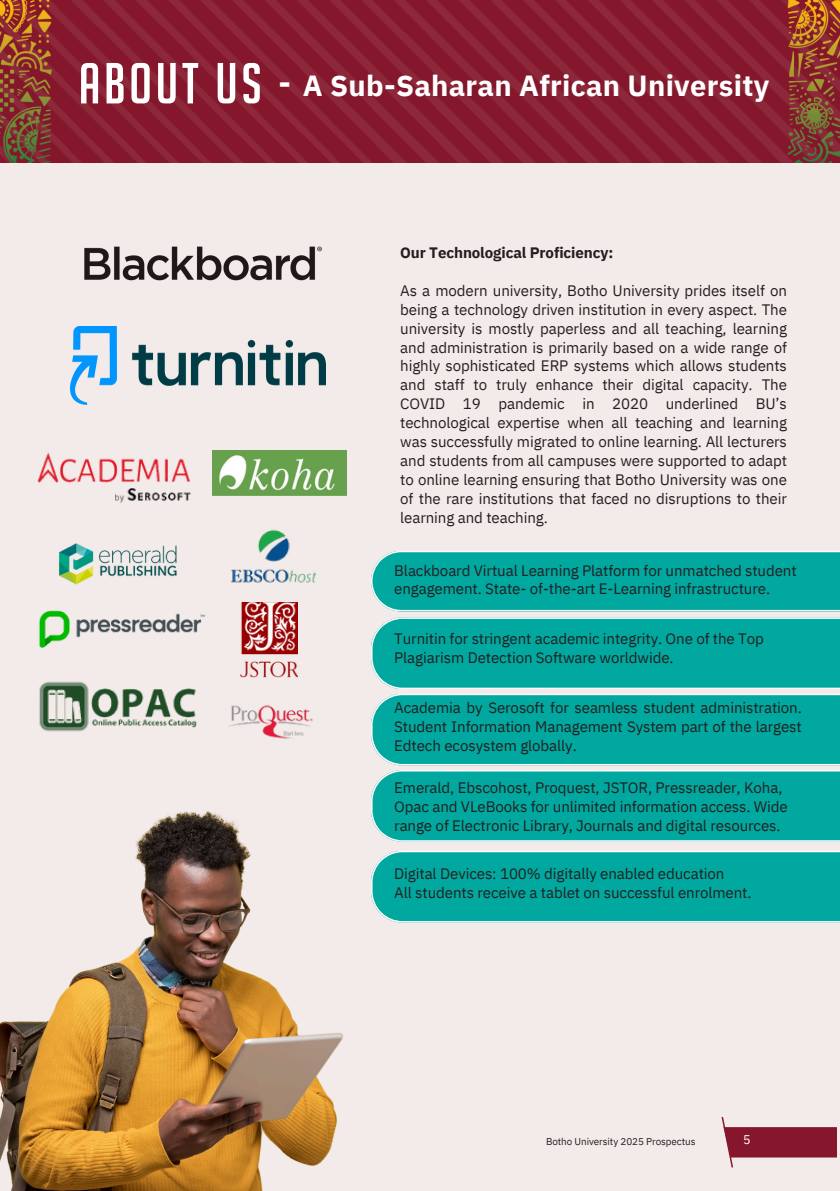
<style>
.page{position:relative;width:840px;height:1191px;background:#f3ebe9}
.page>*{position:absolute;margin:0;border:0;box-sizing:border-box;transform-origin:0 0}
.t1{font:56.4px "Big Noodle Titling";letter-spacing:.065em;color:#fff}
.t2{font:700 29px "IBM Plex Sans";letter-spacing:.01em;color:#fff}
.t3{font:15.2px/18.8px "IBM Plex Sans";letter-spacing:-.005em;color:#231f20}
.t4{font:700 15.2px "IBM Plex Sans";letter-spacing:-.005em;color:#231f20}
.t5{font:12.6px "IBM Plex Sans";color:#fff}
.t6{font:9.8px "IBM Plex Sans";letter-spacing:-.005em;color:#231f20}
.s1{font-size:31px}
</style>
<div class="page">
<img style="left:84px;top:246px;width:238px;height:35px">
<img style="left:70px;top:326px;width:255px;height:78px">
<img style="left:241px;top:603px;width:57px;height:75px">
<img style="left:58px;top:543px;width:119px;height:42px">
<img style="left:228px;top:705px;width:84px;height:34px">
<img style="left:231px;top:529px;width:86px;height:54px">
<img style="left:0;top:811px;width:343px;height:380px">
<svg style="left:371px;top:551px;width:469px;height:60px;background:#0faca4"></svg>
<svg style="left:371px;top:617px;width:469px;height:225px;background:#16aea6"></svg>
<svg style="left:371px;top:851px;width:469px;height:72px;background:#0eaca4"></svg>
<img style="left:57px;top:0;width:723px;height:163px">
<img style="left:780px;top:0;width:60px;height:163px">
<img style="left:0;top:0;width:57px;height:163px">
<img style="left:37px;top:452px;width:154px;height:51px">
<img style="left:213px;top:451px;width:133px;height:45px">
<img style="left:39px;top:610px;width:166px;height:38px">
<img style="left:39px;top:681px;width:158px;height:51px">
<svg style="left:722px;top:1117px;width:115px;height:51px"></svg>
<p class="t1" style="left:79px;top:53px;width:184px">ABOUT US</p>
<p class="t2" style="left:278px;top:66px;width:492px"><span class="s1">-</span> A Sub-Saharan African University</p>
<h2 class="t4" style="left:400px;top:242px;width:215px">Our Technological Proficiency:</h2>
<p class="t3" style="left:400px;top:281px;width:388px;text-align:justify">As a modern university, Botho University prides itself on being a technology driven institution in every aspect. The university is mostly paperless and all teaching, learning and administration is primarily based on a wide range of highly sophisticated ERP systems which allows students and staff to truly enhance their digital capacity. The COVID 19 pandemic in 2020 underlined BU’s technological expertise when all teaching and learning was successfully migrated to online learning. All lecturers and students from all campuses were supported to adapt to online learning ensuring that Botho University was one of the rare institutions that faced no disruptions to their learning and teaching.</p>
<p class="t3" style="left:394px;top:560px;width:404px">Blackboard Virtual Learning Platform for unmatched student engagement. State- of-the-art E-Learning infrastructure.</p>
<p class="t3" style="left:394px;top:629px;width:371px">Turnitin for stringent academic integrity. One of the Top<br>Plagiarism Detection Software worldwide.</p>
<p class="t3" style="left:394px;top:698px;width:409px;text-align:justify">Academia by Serosoft for seamless student administration.<br>Student Information Management System part of the largest Edtech ecosystem globally.</p>
<h1 class="t3" style="left:394px;top:778px;width:395px">Emerald, Ebscohost, Proquest, JSTOR, Pressreader, Koha,<br>Opac and VLeBooks for unlimited information access. Wide range of Electronic Library, Journals and digital resources.</h1>
<p class="t3" style="left:394px;top:864px;width:359px">Digital Devices: 100% digitally enabled education<br>All students receive a tablet on successful enrolment.</p>
<p class="t6" style="left:546px;top:1135px;width:151px">Botho University 2025 Prospectus</p>
<p class="t5" style="left:743px;top:1131px;width:9px">5</p>
</div>
